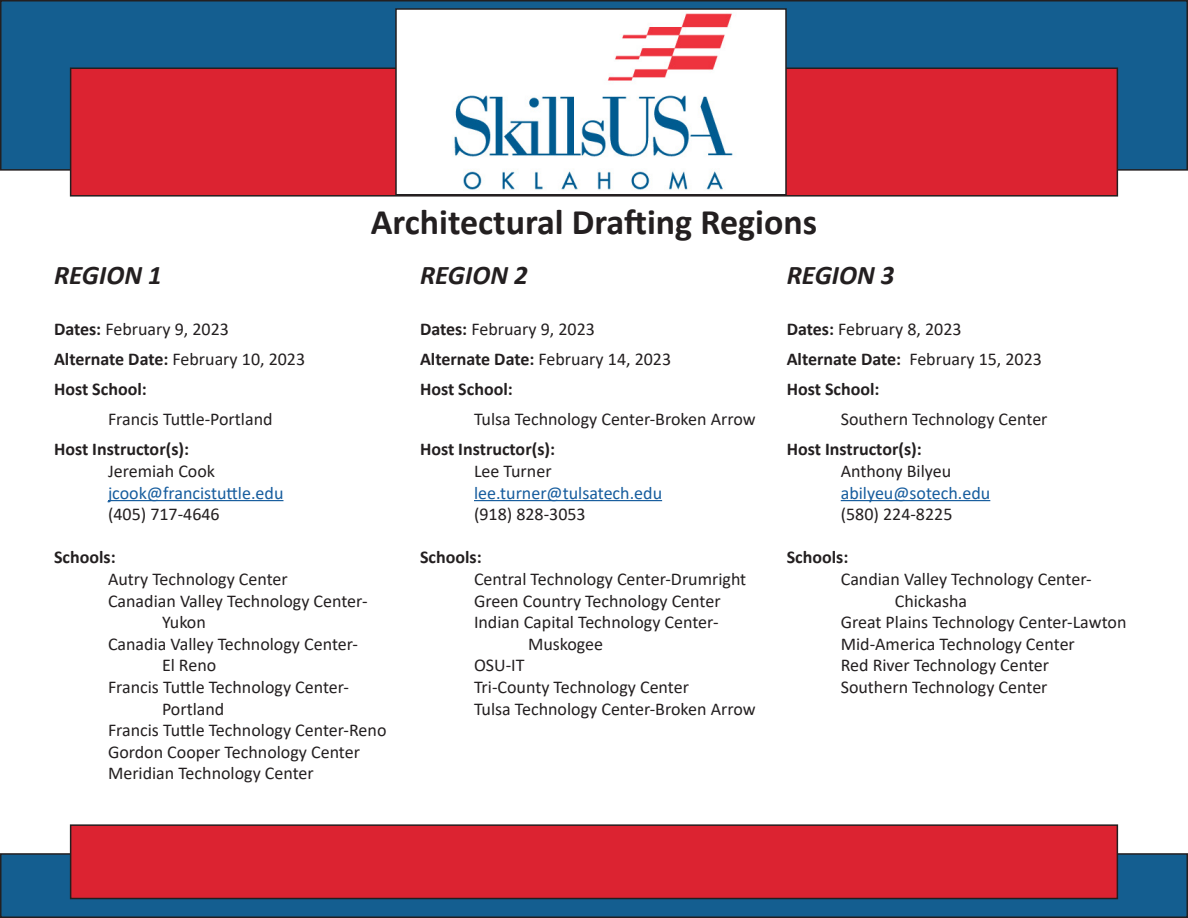
<style>
.page{position:relative;width:1188px;height:918px;background:#fff}
.page>*{position:absolute;margin:0;border:0;box-sizing:border-box;transform-origin:0 0}
.t1{font:700 36px "Calibri";color:#231f20}
.t2{font:italic 700 27px "Calibri";color:#231f20}
.t3{font:18px "Calibri";color:#231f20}
.t4{font:700 18px "Calibri";color:#231f20}
.t5{font:18px "Calibri";color:#175d9e}
.s1{font-weight:700}
</style>
<div class="page">
<div style="left:1px;top:1px;width:1186px;height:169px;background:#145e90"></div>
<div style="left:0;top:0;width:1188px;height:171px;border:2px solid #231f20"></div>
<div style="left:71px;top:68px;width:1046px;height:128px;background:#dc2331"></div>
<div style="left:70px;top:68px;width:1048px;height:129px;border:2px solid #231f20"></div>
<img style="left:398px;top:11px;width:386px;height:182px">
<div style="left:395px;top:8px;width:392px;height:188px;border:2px solid #231f20"></div>
<hr style="left:108px;top:500px;width:175px;height:1px;background:#175d9e">
<hr style="left:474px;top:500px;width:188px;height:1px;background:#175d9e">
<hr style="left:841px;top:500px;width:149px;height:1px;background:#175d9e">
<div style="left:1px;top:854px;width:1186px;height:63px;background:#145e90"></div>
<div style="left:0;top:853px;width:1188px;height:65px;border:2px solid #231f20"></div>
<div style="left:71px;top:825px;width:1046px;height:74px;background:#dc2331"></div>
<div style="left:70px;top:824px;width:1048px;height:75px;border:2px solid #231f20"></div>
<p class="t1" style="left:371px;top:197px;width:448px">Architectural Drafting Regions</p>
<p class="t2" style="left:420px;top:256px;width:109px">REGION 2</p>
<p class="t3" style="left:420px;top:317px;width:176px"><span class="s1">Dates:</span> February 9, 2023</p>
<p class="t3" style="left:420px;top:347px;width:253px"><span class="s1">Alternate Date:</span> February 14, 2023</p>
<p class="t4" style="left:420px;top:377px;width:94px">Host School:</p>
<p class="t3" style="left:474px;top:407px;width:283px">Tulsa Technology Center-Broken Arrow</p>
<p class="t4" style="left:420px;top:437px;width:137px">Host Instructor(s):</p>
<p class="t3" style="left:474px;top:459px;width:79px">Lee Turner</p>
<p class="t5" style="left:474px;top:480px;width:190px">lee.turner@tulsatech.edu</p>
<p class="t3" style="left:474px;top:502px;width:113px">(918) 828-3053</p>
<p class="t4" style="left:420px;top:545px;width:63px">Schools:</p>
<p class="t3" style="left:474px;top:567px;width:274px">Central Technology Center-Drumright</p>
<p class="t3" style="left:474px;top:588px;width:248px">Green Country Technology Center</p>
<p class="t3" style="left:474px;top:610px;width:246px">Indian Capital Technology Center-</p>
<p class="t3" style="left:528px;top:631px;width:77px">Muskogee</p>
<p class="t3" style="left:474px;top:653px;width:52px">OSU-IT</p>
<p class="t3" style="left:474px;top:675px;width:217px">Tri-County Technology Center</p>
<p class="t3" style="left:474px;top:696px;width:283px">Tulsa Technology Center-Broken Arrow</p>
<p class="t2" style="left:54px;top:256px;width:109px">REGION 1</p>
<p class="t3" style="left:54px;top:317px;width:176px"><span class="s1">Dates:</span> February 9, 2023</p>
<p class="t3" style="left:54px;top:347px;width:253px"><span class="s1">Alternate Date:</span> February 10, 2023</p>
<p class="t4" style="left:54px;top:377px;width:94px">Host School:</p>
<p class="t3" style="left:108px;top:407px;width:166px">Francis Tuttle-Portland</p>
<p class="t4" style="left:54px;top:437px;width:137px">Host Instructor(s):</p>
<p class="t3" style="left:108px;top:459px;width:109px">Jeremiah Cook</p>
<p class="t5" style="left:108px;top:480px;width:177px">jcook@francistuttle.edu</p>
<p class="t3" style="left:108px;top:502px;width:113px">(405) 717-4646</p>
<p class="t4" style="left:54px;top:545px;width:63px">Schools:</p>
<p class="t3" style="left:108px;top:567px;width:181px">Autry Technology Center</p>
<p class="t3" style="left:108px;top:588px;width:261px">Canadian Valley Technology Center-</p>
<p class="t3" style="left:162px;top:610px;width:45px">Yukon</p>
<p class="t3" style="left:108px;top:631px;width:252px">Canadia Valley Technology Center-</p>
<p class="t3" style="left:162px;top:653px;width:56px">El Reno</p>
<p class="t3" style="left:108px;top:675px;width:243px">Francis Tuttle Technology Center-</p>
<p class="t3" style="left:162px;top:696px;width:64px">Portland</p>
<p class="t3" style="left:108px;top:718px;width:280px">Francis Tuttle Technology Center-Reno</p>
<p class="t3" style="left:108px;top:739px;width:254px">Gordon Cooper Technology Center</p>
<p class="t3" style="left:108px;top:761px;width:207px">Meridian Technology Center</p>
<p class="t2" style="left:787px;top:256px;width:109px">REGION 3</p>
<p class="t3" style="left:787px;top:317px;width:176px"><span class="s1">Dates:</span> February 8, 2023</p>
<p class="t3" style="left:787px;top:347px;width:257px"><span class="s1">Alternate Date:</span> February 15, 2023</p>
<p class="t4" style="left:787px;top:377px;width:94px">Host School:</p>
<p class="t3" style="left:841px;top:407px;width:208px">Southern Technology Center</p>
<p class="t4" style="left:787px;top:437px;width:137px">Host Instructor(s):</p>
<p class="t3" style="left:841px;top:459px;width:112px">Anthony Bilyeu</p>
<p class="t5" style="left:841px;top:480px;width:151px">abilyeu@sotech.edu</p>
<p class="t3" style="left:841px;top:502px;width:113px">(580) 224-8225</p>
<p class="t4" style="left:787px;top:545px;width:63px">Schools:</p>
<p class="t3" style="left:841px;top:567px;width:252px">Candian Valley Technology Center-</p>
<p class="t3" style="left:895px;top:588px;width:74px">Chickasha</p>
<p class="t3" style="left:841px;top:610px;width:287px">Great Plains Technology Center-Lawton</p>
<p class="t3" style="left:841px;top:631px;width:236px">Mid-America Technology Center</p>
<p class="t3" style="left:841px;top:653px;width:210px">Red River Technology Center</p>
<p class="t3" style="left:841px;top:675px;width:208px">Southern Technology Center</p>
</div>
